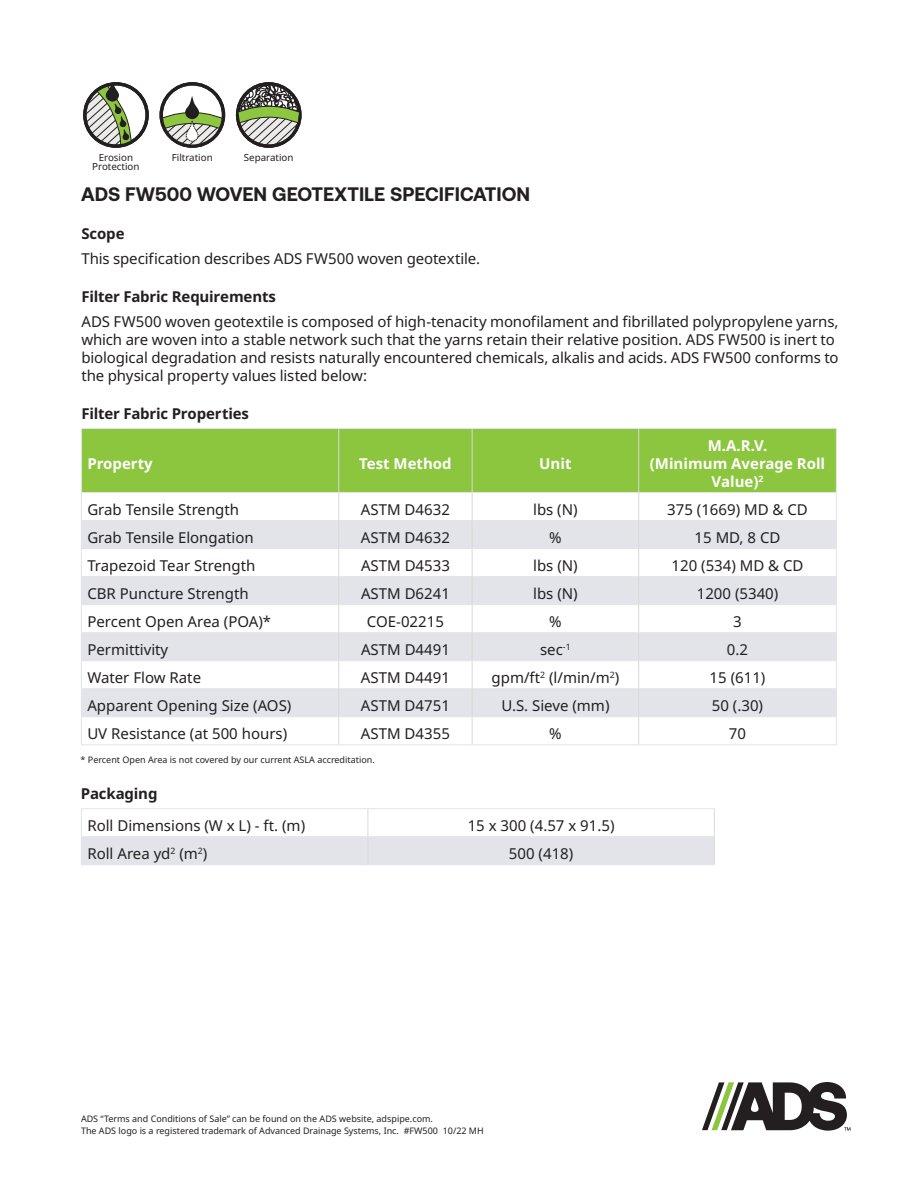
<style>
.page{position:relative;width:918px;height:1188px;background:#fff}
.page>*{position:absolute;margin:0;border:0;box-sizing:border-box;transform-origin:0 0}
.t1{font:700 19.5px "Aeonik";color:#231f20}
.t2{font:15px/18px "Noto Sans";color:#231f20}
.t3{font:700 15px "Noto Sans";letter-spacing:-.01em;color:#231f20}
.t4{font:700 15px/18px "Noto Sans";color:#fff;text-align:center}
.t5{font:9.75px/9px "Noto Sans";color:#231f20;text-align:center}
.t6{font:9px/12px "Noto Sans";color:#231f20}
</style>
<div class="page">
<svg style="left:702px;top:1082px;width:148px;height:49px"></svg>
<div style="left:82px;top:429px;width:754px;height:63px;background:#8bc63e"></div>
<svg style="left:82px;top:521px;width:754px;height:195px;fill:#e2e4e9"></svg>
<hr style="left:81px;top:428px;width:258px;height:1px;background:#e2e4e9">
<hr style="left:81px;top:429px;width:1px;height:63px;background:#e2e4e9">
<hr style="left:339px;top:428px;width:133px;height:1px;background:#e2e4e9">
<hr style="left:472px;top:428px;width:167px;height:1px;background:#e2e4e9">
<hr style="left:639px;top:428px;width:198px;height:1px;background:#e2e4e9">
<hr style="left:836px;top:429px;width:1px;height:63px;background:#e2e4e9">
<hr style="left:81px;top:492px;width:258px;height:1px;background:#e2e4e9">
<hr style="left:339px;top:492px;width:133px;height:1px;background:#e2e4e9">
<hr style="left:472px;top:492px;width:167px;height:1px;background:#e2e4e9">
<hr style="left:639px;top:492px;width:198px;height:1px;background:#e2e4e9">
<hr style="left:81px;top:520px;width:258px;height:1px;background:#e2e4e9">
<hr style="left:339px;top:520px;width:133px;height:1px;background:#e2e4e9">
<hr style="left:472px;top:520px;width:167px;height:1px;background:#e2e4e9">
<hr style="left:639px;top:520px;width:198px;height:1px;background:#e2e4e9">
<hr style="left:81px;top:548px;width:258px;height:1px;background:#e2e4e9">
<hr style="left:339px;top:548px;width:133px;height:1px;background:#e2e4e9">
<hr style="left:472px;top:548px;width:167px;height:1px;background:#e2e4e9">
<hr style="left:639px;top:548px;width:198px;height:1px;background:#e2e4e9">
<hr style="left:81px;top:576px;width:258px;height:1px;background:#e2e4e9">
<hr style="left:339px;top:576px;width:133px;height:1px;background:#e2e4e9">
<hr style="left:472px;top:576px;width:167px;height:1px;background:#e2e4e9">
<hr style="left:639px;top:576px;width:198px;height:1px;background:#e2e4e9">
<hr style="left:81px;top:604px;width:258px;height:1px;background:#e2e4e9">
<hr style="left:339px;top:604px;width:133px;height:1px;background:#e2e4e9">
<hr style="left:472px;top:604px;width:167px;height:1px;background:#e2e4e9">
<hr style="left:639px;top:604px;width:198px;height:1px;background:#e2e4e9">
<hr style="left:81px;top:632px;width:258px;height:1px;background:#e2e4e9">
<hr style="left:339px;top:632px;width:133px;height:1px;background:#e2e4e9">
<hr style="left:472px;top:632px;width:167px;height:1px;background:#e2e4e9">
<hr style="left:639px;top:632px;width:198px;height:1px;background:#e2e4e9">
<hr style="left:81px;top:660px;width:258px;height:1px;background:#e2e4e9">
<hr style="left:339px;top:660px;width:133px;height:1px;background:#e2e4e9">
<hr style="left:472px;top:660px;width:167px;height:1px;background:#e2e4e9">
<hr style="left:639px;top:660px;width:198px;height:1px;background:#e2e4e9">
<hr style="left:81px;top:688px;width:258px;height:1px;background:#e2e4e9">
<hr style="left:339px;top:688px;width:133px;height:1px;background:#e2e4e9">
<hr style="left:472px;top:688px;width:167px;height:1px;background:#e2e4e9">
<hr style="left:639px;top:688px;width:198px;height:1px;background:#e2e4e9">
<hr style="left:81px;top:716px;width:258px;height:1px;background:#e2e4e9">
<svg style="left:81px;top:493px;width:1px;height:251px"></svg>
<hr style="left:339px;top:716px;width:133px;height:1px;background:#e2e4e9">
<hr style="left:472px;top:716px;width:167px;height:1px;background:#e2e4e9">
<hr style="left:639px;top:716px;width:198px;height:1px;background:#e2e4e9">
<svg style="left:836px;top:493px;width:1px;height:251px"></svg>
<hr style="left:81px;top:744px;width:258px;height:1px;background:#e2e4e9">
<hr style="left:339px;top:744px;width:133px;height:1px;background:#e2e4e9">
<hr style="left:472px;top:744px;width:167px;height:1px;background:#e2e4e9">
<hr style="left:639px;top:744px;width:198px;height:1px;background:#e2e4e9">
<hr style="left:338px;top:429px;width:1px;height:63px;background:#d9d9d5">
<hr style="left:472px;top:429px;width:1px;height:63px;background:#d9d9d5">
<hr style="left:638px;top:429px;width:1px;height:63px;background:#d9d9d5">
<svg style="left:338px;top:493px;width:1px;height:251px"></svg>
<svg style="left:472px;top:493px;width:1px;height:251px"></svg>
<svg style="left:638px;top:493px;width:1px;height:251px"></svg>
<hr style="left:81px;top:808px;width:287px;height:1px;background:#e2e4e9">
<hr style="left:368px;top:808px;width:347px;height:1px;background:#e2e4e9">
<svg style="left:81px;top:809px;width:634px;height:56px"></svg>
<svg style="left:83px;top:82px;width:66px;height:66px"></svg>
<svg style="left:160px;top:82px;width:65px;height:66px"></svg>
<svg style="left:236px;top:82px;width:66px;height:66px"></svg>
<p class="t5" style="left:92px;top:153px;width:49px">Erosion<br>Protection</p>
<p class="t5" style="left:172px;top:153px;width:42px">Filtration</p>
<p class="t5" style="left:244px;top:153px;width:51px">Separation</p>
<h1 class="t1" style="left:81px;top:183px;width:451px">ADS FW500 WOVEN GEOTEXTILE SPECIFICATION</h1>
<p class="t3" style="left:81px;top:223px;width:45px">Scope</p>
<p class="t2" style="left:81px;top:250px;width:400px">This specification describes ADS FW500 woven geotextile.</p>
<p class="t3" style="left:81px;top:286px;width:196px">Filter Fabric Requirements</p>
<p class="t2" style="left:81px;top:313px;width:759px">ADS FW500 woven geotextile is composed of high-tenacity monofilament and fibrillated polypropylene yarns, which are woven into a stable network such that the yarns retain their relative position. ADS FW500 is inert to biological degradation and resists naturally encountered chemicals, alkalis and acids. ADS FW500 conforms to the physical property values listed below:</p>
<p class="t3" style="left:81px;top:403px;width:169px">Filter Fabric Properties</p>
<p class="t4" style="left:87px;top:454px;width:67px">Property</p>
<p class="t4" style="left:359px;top:454px;width:94px">Test Method</p>
<p class="t4" style="left:539px;top:454px;width:34px">Unit</p>
<p class="t4" style="left:650px;top:436px;width:177px">M.A.R.V.<br>(Minimum Average Roll<br>Value)<sup>2</sup></p>
<p class="t2" style="left:87px;top:500px;width:153px">Grab Tensile Strength</p>
<p class="t2" style="left:361px;top:500px;width:90px">ASTM D4632</p>
<p class="t2" style="left:533px;top:500px;width:46px">lbs (N)</p>
<p class="t2" style="left:667px;top:500px;width:142px">375 (1669) MD &amp; CD</p>
<p class="t2" style="left:87px;top:528px;width:168px">Grab Tensile Elongation</p>
<p class="t2" style="left:361px;top:528px;width:90px">ASTM D4632</p>
<p class="t2" style="left:549px;top:528px;width:14px">%</p>
<p class="t2" style="left:695px;top:528px;width:87px">15 MD, 8 CD</p>
<p class="t2" style="left:87px;top:557px;width:169px">Trapezoid Tear Strength</p>
<p class="t2" style="left:361px;top:557px;width:90px">ASTM D4533</p>
<p class="t2" style="left:533px;top:557px;width:46px">lbs (N)</p>
<p class="t2" style="left:672px;top:557px;width:134px">120 (534) MD &amp; CD</p>
<p class="t2" style="left:87px;top:585px;width:163px">CBR Puncture Strength</p>
<p class="t2" style="left:361px;top:585px;width:90px">ASTM D6241</p>
<p class="t2" style="left:533px;top:585px;width:46px">lbs (N)</p>
<p class="t2" style="left:697px;top:585px;width:83px">1200 (5340)</p>
<p class="t2" style="left:87px;top:613px;width:185px">Percent Open Area (POA)*</p>
<p class="t2" style="left:367px;top:613px;width:78px">COE-02215</p>
<p class="t2" style="left:549px;top:613px;width:14px">%</p>
<p class="t2" style="left:733px;top:613px;width:10px">3</p>
<p class="t2" style="left:87px;top:641px;width:82px">Permittivity</p>
<p class="t2" style="left:361px;top:641px;width:90px">ASTM D4491</p>
<p class="t2" style="left:540px;top:641px;width:32px">sec<sup>-1</sup></p>
<p class="t2" style="left:727px;top:641px;width:23px">0.2</p>
<p class="t2" style="left:87px;top:669px;width:115px">Water Flow Rate</p>
<p class="t2" style="left:361px;top:669px;width:90px">ASTM D4491</p>
<p class="t2" style="left:492px;top:669px;width:129px">gpm/ft<sup>2</sup> (l/min/m<sup>2</sup>)</p>
<p class="t2" style="left:710px;top:669px;width:57px">15 (611)</p>
<p class="t2" style="left:87px;top:697px;width:206px">Apparent Opening Size (AOS)</p>
<p class="t2" style="left:361px;top:697px;width:90px">ASTM D4751</p>
<p class="t2" style="left:501px;top:697px;width:110px">U.S. Sieve (mm)</p>
<p class="t2" style="left:712px;top:697px;width:53px">50 (.30)</p>
<p class="t2" style="left:87px;top:725px;width:201px">UV Resistance (at 500 hours)</p>
<p class="t2" style="left:361px;top:725px;width:90px">ASTM D4355</p>
<p class="t2" style="left:549px;top:725px;width:14px">%</p>
<p class="t2" style="left:729px;top:725px;width:19px">70</p>
<p class="t6" style="left:81px;top:754px;width:296px">* Percent Open Area is not covered by our current ASLA accreditation.</p>
<p class="t3" style="left:81px;top:783px;width:78px">Packaging</p>
<p class="t2" style="left:87px;top:817px;width:219px">Roll Dimensions (W x L) - ft. (m)</p>
<p class="t2" style="left:468px;top:817px;width:148px">15 x 300 (4.57 x 91.5)</p>
<p class="t2" style="left:87px;top:845px;width:122px">Roll Area yd<sup>2</sup> (m<sup>2</sup>)</p>
<p class="t2" style="left:509px;top:845px;width:66px">500 (418)</p>
<p class="t6" style="left:81px;top:1113px;width:404px">ADS “Terms and Conditions of Sale” can be found on the ADS website, adspipe.com.<br>The ADS logo is a registered trademark of Advanced Drainage Systems, Inc. #FW500 10/22 MH</p>
</div>
